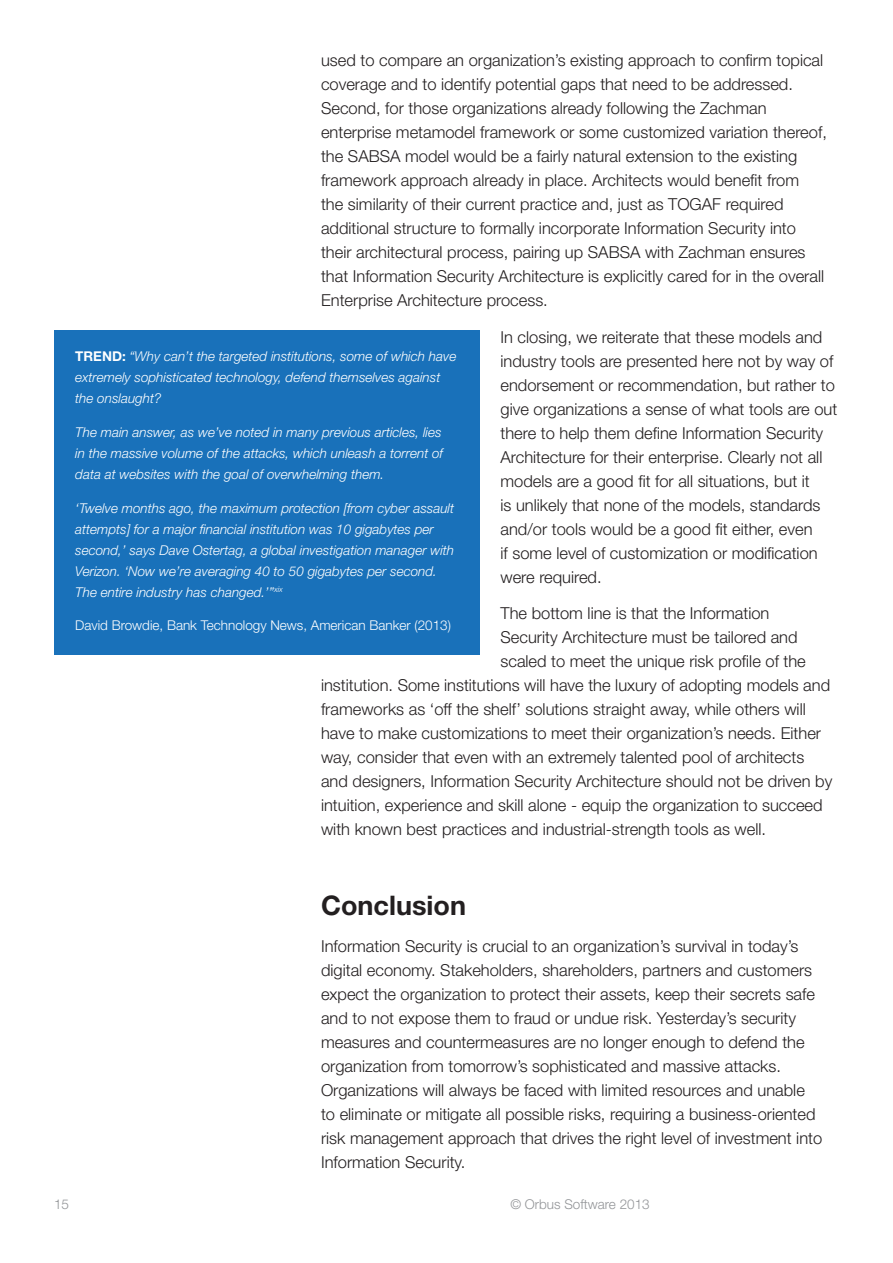
<style>
.page{position:relative;width:893px;height:1263px;background:#fff}
.page>*{position:absolute;margin:0;border:0;box-sizing:border-box;transform-origin:0 0}
.t1{font:700 27px "Helvetica Neue LT Std";color:#231f20}
.t2{font:300 16.5px/24px "Helvetica Neue LT Std";color:#231f20}
.t3{font:italic 300 13.5px/21px "Helvetica Neue LT Std";color:#fff}
.t4{font:300 13.5px "Helvetica Neue LT Std";color:#fff}
.t5{font:300 13.5px "Helvetica Neue LT Std";color:#939598}
.s1{font-weight:700;font-style:normal}
</style>
<div class="page">
<div style="left:54px;top:330px;width:425px;height:325px;background:#1971ba"></div>
<p class="t2" style="left:321px;top:48px;width:507px">used to compare an organization’s existing approach to confirm topical coverage and to identify potential gaps that need to be addressed.<br>Second, for those organizations already following the Zachman enterprise metamodel framework or some customized variation thereof, the SABSA model would be a fairly natural extension to the existing framework approach already in place. Architects would benefit from<br>the similarity of their current practice and, just as TOGAF required additional structure to formally incorporate Information Security into their architectural process, pairing up SABSA with Zachman ensures that Information Security Architecture is explicitly cared for in the overall Enterprise Architecture process.</p>
<p class="t2" style="left:500px;top:324px;width:338px">In closing, we reiterate that these models and industry tools are presented here not by way of endorsement or recommendation, but rather to give organizations a sense of what tools are out there to help them define Information Security Architecture for their enterprise. Clearly not all models are a good fit for all situations, but it<br>is unlikely that none of the models, standards and/or tools would be a good fit either, even<br>if some level of customization or modification were required.</p>
<p class="t2" style="left:500px;top:601px;width:270px">The bottom line is that the Information</p>
<p class="t2" style="left:500px;top:625px;width:299px">Security Architecture must be tailored and</p>
<p class="t2" style="left:500px;top:649px;width:307px">scaled to meet the unique risk profile of the</p>
<p class="t2" style="left:321px;top:673px;width:511px">institution. Some institutions will have the luxury of adopting models and</p>
<p class="t2" style="left:321px;top:697px;width:486px">frameworks as ‘off the shelf’ solutions straight away, while others will</p>
<p class="t2" style="left:321px;top:721px;width:501px">have to make customizations to meet their organization’s needs. Either</p>
<p class="t2" style="left:321px;top:745px;width:485px">way, consider that even with an extremely talented pool of architects</p>
<p class="t2" style="left:321px;top:769px;width:513px">and designers, Information Security Architecture should not be driven by</p>
<p class="t2" style="left:321px;top:793px;width:503px">intuition, experience and skill alone - equip the organization to succeed</p>
<p class="t2" style="left:321px;top:817px;width:446px">with known best practices and industrial-strength tools as well.</p>
<p class="t3" style="left:75px;top:346px;width:383px"><span class="s1">TREND:</span> “Why can’t the targeted institutions, some of which have extremely sophisticated technology, defend themselves against the onslaught?</p>
<p class="t3" style="left:75px;top:421px;width:369px;text-align:justify">The main answer, as we’ve noted in many previous articles, lies in the massive volume of the attacks, which unleash a torrent of data at websites with the goal of overwhelming them.</p>
<p class="t3" style="left:75px;top:497px;width:380px">‘Twelve months ago, the maximum protection [from cyber assault attempts] for a major financial institution was 10 gigabytes per second,’ says Dave Ostertag, a global investigation manager with Verizon. ‘Now we’re averaging 40 to 50 gigabytes per second.<br>The entire industry has changed.’”<sup>xix</sup></p>
<p class="t4" style="left:75px;top:617px;width:377px">David Browdie, Bank Technology News, American Banker (2013)</p>
<p class="t1" style="left:321px;top:888px;width:146px">Conclusion</p>
<p class="t2" style="left:321px;top:933px;width:503px">Information Security is crucial to an organization’s survival in today’s digital economy. Stakeholders, shareholders, partners and customers expect the organization to protect their assets, keep their secrets safe and to not expose them to fraud or undue risk. Yesterday’s security measures and countermeasures are no longer enough to defend the organization from tomorrow’s sophisticated and massive attacks.<br>Organizations will always be faced with limited resources and unable to eliminate or mitigate all possible risks, requiring a business-oriented risk management approach that drives the right level of investment into Information Security.</p>
<p class="t5" style="left:54px;top:1196px;width:17px">15</p>
<p class="t5" style="left:510px;top:1196px;width:141px">© Orbus Software 2013</p>
</div>
